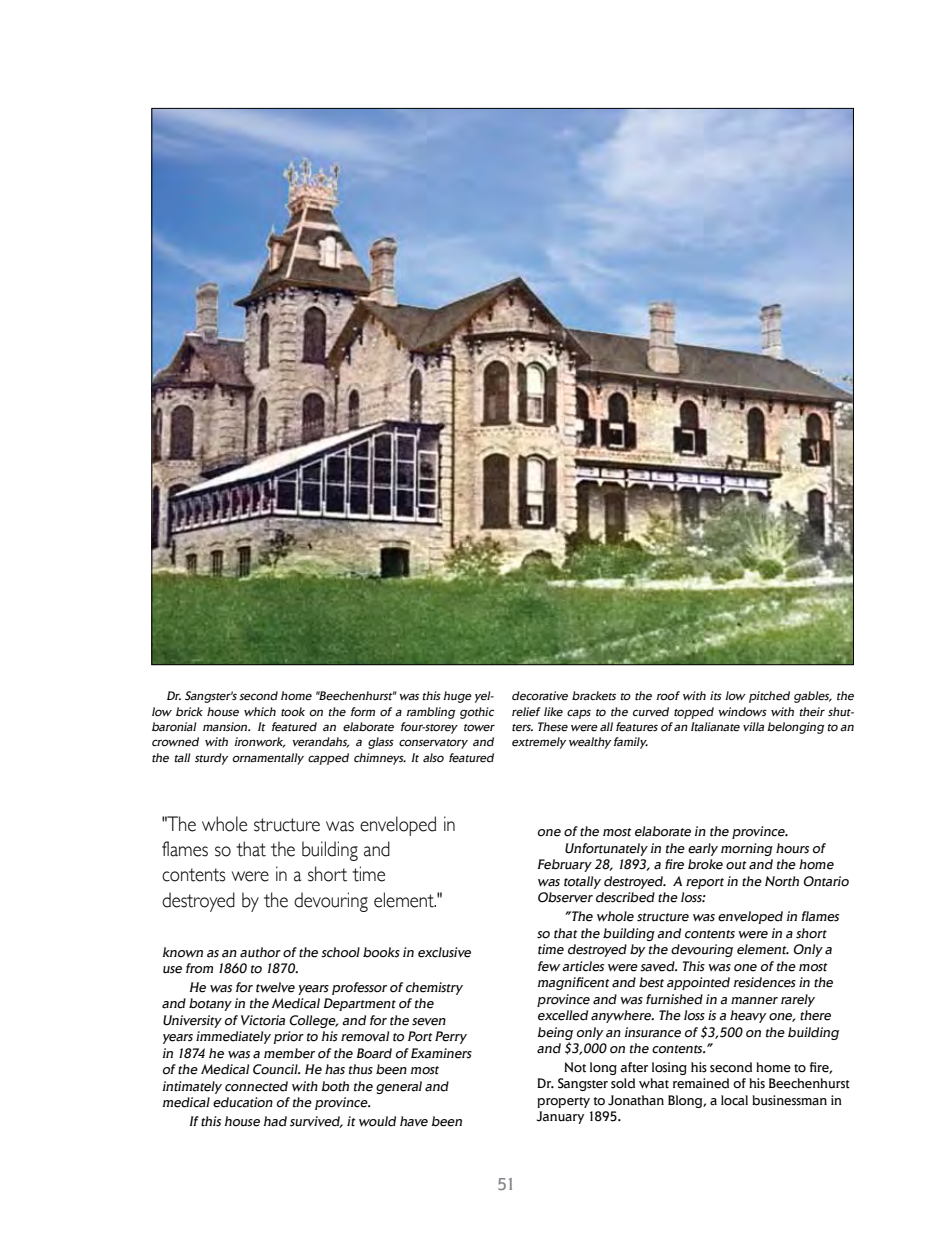
<style>
.page{position:relative;width:932px;height:1242px;background:#fff}
.page>*{position:absolute;margin:0;border:0;box-sizing:border-box;transform-origin:0 0}
.t1{font:300 21px/25.2px "Gill Sans";color:#000;scale:.9 1}
.t2{font:18px "Elan";color:#808285}
.t3{font:italic 14.25px/16.5px "Elan";letter-spacing:-.03em;color:#000;scale:.96 1}
.t4{font:14.25px/16.5px "Elan";color:#000;scale:.96 1}
.t5{font:italic 12.75px/15.3px "Elan";color:#000;text-align:justify;scale:.96 1}
</style>
<div class="page">
<img style="left:153px;top:110px;width:698px;height:553px">
<p class="t5" style="left:151px;top:689px;width:361px;text-indent:15px">Dr.Sangster'ssecond home "Beechenhurst"wasthishuge yel&shy;low brick house which took on the form of a rambling gothic baronial mansion. It featured an elaborate four-storey tower crowned with ironwork, verandahs, a glass conservatory and the tall sturdy ornamentally capped chimneys. It also featured</p>
<p class="t5" style="left:511px;top:689px;width:361px">decorative brackets to the roof with its low pitched gables, the relief like caps to the curved topped windows with their shut&shy;ters.These were allfeaturesofan Italianate villa belonging to an extremely wealthy family.</p>
<h1 class="t1" style="left:162px;top:810px;width:328px">"The whole structure was enveloped in flames so that the building and contents were in a short time destroyed by the devouring element."</h1>
<p class="t3" style="left:162px;top:944px;width:326px">known asan authorofthe schoolbooksin exclusive use from 1860 to 1870.</p>
<p class="t3" style="left:162px;top:979px;width:326px;text-indent:27px">He wasfortwelve yearsprofessorofchemistry and botany in the MedicalDepartmentofthe University ofVictoria College,and forthe seven yearsimmediately priorto hisremovalto PortPerry in 1874 he wasa memberofthe Board ofExaminers ofthe MedicalCouncil.He hasthusbeen most intimately connected with both the generaland medicaleducation ofthe province.</p>
<p class="t3" style="left:189px;top:1113px;width:289px">Ifthishouse had survived,itwould have been</p>
<p class="t2" style="left:497px;top:1173px;width:20px">51</p>
<p class="t3" style="left:537px;top:823px;width:266px">one ofthe mostelaborate in the province.</p>
<p class="t3" style="left:564px;top:840px;width:275px">Unfortunately in the early morning hoursof</p>
<p class="t3" style="left:537px;top:856px;width:313px">February 28,1893,a fire broke outand the home</p>
<p class="t3" style="left:537px;top:873px;width:328px">wastotally destroyed. A reportin the North Ontario</p>
<p class="t3" style="left:537px;top:889px;width:179px">Observerdescribed the loss:</p>
<p class="t3" style="left:537px;top:908px;width:318px;text-indent:27px">”The whole structure wasenveloped in flames so thatthe building and contentswere in a short time destroyed by the devouring element.Only a few articleswere saved.Thiswasone ofthe most magnificentand bestappointed residencesin the province and wasfurnished in a mannerrarely excelled anywhere.The lossisa heavy one,there being only an insurance of$3,500 on the building and $3,000 on the contents.”</p>
<p class="t4" style="left:537px;top:1059px;width:327px;text-indent:27px">Not long after losing his second home to fire, Dr. Sangster sold what remained of his Beechenhurst property to Jonathan Blong, a local businessman in January 1895.</p>
</div>
